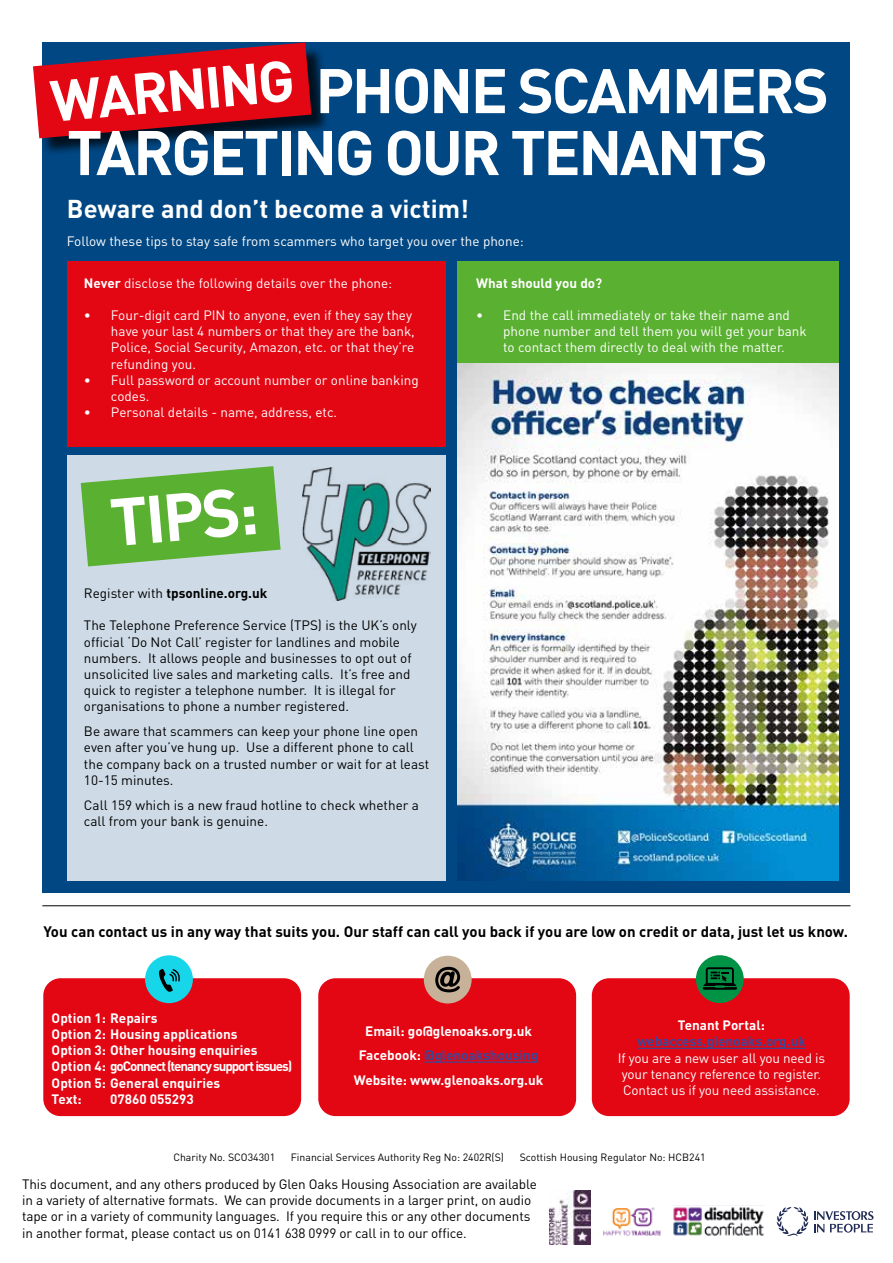
<style>
.page{position:relative;width:893px;height:1263px;background:#fff}
.page>*{position:absolute;margin:0;border:0;box-sizing:border-box;transform-origin:0 0}
.t1{font:700 66px "DIN";color:#fff}
.t2{font:700 61.95px/61.9px "DIN";letter-spacing:-.04em;color:#fff}
.t3{font:700 57px "DIN";color:#fff}
.t4{font:700 25.5px "DIN";color:#fff}
.t5{font:700 15px "DIN";color:#000}
.t6{font:13.5px/16.2px "DIN";color:#000}
.t7{font:13.5px/16.2px "DIN";color:#fff}
.t8{font:700 13.5px/16.2px "DIN";color:#fff}
.t9{font:700 13.5px "DIN";color:#000}
.t10{font:700 13.5px "DIN";color:#3d4898}
.t11{font:10.5px "DIN";color:#000}
.s1{font-weight:700}
.s2{font-weight:400}
.s3{color:#3d4898}
</style>
<div class="page">
<div style="left:43px;top:43px;width:807px;height:850px;background:#014783"></div>
<img style="left:603px;top:1207px;width:57px;height:29px">
<svg style="left:777px;top:1207px;width:31px;height:29px"></svg>
<svg style="left:814px;top:1211px;width:60px;height:21px"></svg>
<img style="left:673px;top:1205px;width:91px;height:31px">
<img style="left:549px;top:1191px;width:41px;height:54px">
<div style="left:43px;top:977px;width:259px;height:140px;background:#e30613;border-radius:18px"></div>
<div style="left:42px;top:977px;width:261px;height:140px;border:2px solid #fff;border-radius:18px"></div>
<div style="left:317px;top:977px;width:260px;height:140px;background:#e30613;border-radius:18px"></div>
<div style="left:317px;top:977px;width:261px;height:140px;border:2px solid #fff;border-radius:18px"></div>
<div style="left:591px;top:977px;width:259px;height:140px;background:#e30613;border-radius:18px"></div>
<div style="left:590px;top:977px;width:261px;height:140px;border:2px solid #fff;border-radius:18px"></div>
<div style="left:696px;top:955px;width:48px;height:48px;background:#009245;border-radius:50%"></div>
<svg style="left:703px;top:967px;width:34px;height:23px"></svg>
<div style="left:424px;top:956px;width:48px;height:47px;background:#c7b299;border-radius:50%"></div>
<svg style="left:435px;top:967px;width:26px;height:25px"></svg>
<div style="left:145px;top:955px;width:48px;height:48px;background:#18d6ea;border-radius:50%"></div>
<svg style="left:159px;top:969px;width:21px;height:23px"></svg>
<hr style="left:424px;top:1061px;width:114px;height:2px;background:#3d4898">
<hr style="left:637px;top:1048px;width:169px;height:1px;background:#3d4898">
<hr style="left:42px;top:905px;width:808px;height:1px;background:#000">
<div style="left:36px;top:45px;width:294px;height:112px;background:#000;opacity:.75"></div>
<svg style="left:33px;top:43px;width:278px;height:95px;background:#ae1528"></svg>
<div style="left:67px;top:261px;width:379px;height:185px;background:#e30613"></div>
<div style="left:67px;top:455px;width:379px;height:425px;background:#cedbe7"></div>
<div style="left:457px;top:261px;width:381px;height:110px;background:#5ab031"></div>
<img style="left:457px;top:364px;width:381px;height:516px">
<svg style="left:81px;top:466px;width:200px;height:100px"></svg>
<img style="left:303px;top:468px;width:128px;height:132px">
<h3 class="t3" style="left:47px;top:64px;width:246px;rotate:-5deg">WARNING</h3>
<h2 class="t2" style="left:67px;top:57px;width:764px;text-indent:248px">PHONE SCAMMERS<br>TARGETING OUR TENANTS</h2>
<h3 class="t4" style="left:67px;top:192px;width:403px">Beware and don’t become a victim!</h3>
<p class="t7" style="left:67px;top:233px;width:458px">Follow these tips to stay safe from scammers who target you over the phone:</p>
<p class="t7" style="left:84px;top:274px;width:310px"><span class="s1">Never</span> disclose the following details over the phone:</p>
<p class="t7" style="left:111px;top:307px;width:305px;text-indent:-27px">• Four-digit card PIN to anyone, even if they say they have your last 4 numbers or that they are the bank, Police, Social Security, Amazon, etc. or that they’re refunding you.</p>
<p class="t7" style="left:111px;top:372px;width:309px;text-indent:-27px">• Full password or account number or online banking codes.</p>
<p class="t7" style="left:84px;top:404px;width:255px">• Personal details - name, address, etc.</p>
<p class="t8" style="left:476px;top:274px;width:128px">What should you do?</p>
<p class="t7" style="left:503px;top:307px;width:305px;text-indent:-27px">• End the call immediately or take their name and phone number and tell them you will get your bank to contact them directly to deal with the matter.</p>
<h1 class="t1" style="left:107px;top:480px;width:150px;rotate:-5deg">TIPS:</h1>
<p class="t9" style="left:84px;top:584px;width:185px"><span class="s2">Register with</span> tpsonline.org.uk</p>
<p class="t6" style="left:84px;top:617px;width:334px">The Telephone Preference Service (TPS) is the UK’s only official ‘Do Not Call’ register for landlines and mobile numbers. It allows people and businesses to opt out of unsolicited live sales and marketing calls. It’s free and quick to register a telephone number. It is illegal for organisations to phone a number registered.</p>
<p class="t6" style="left:84px;top:723px;width:347px">Be aware that scammers can keep your phone line open even after you’ve hung up. Use a different phone to call the company back on a trusted number or wait for at least 10-15 minutes.</p>
<p class="t6" style="left:84px;top:796px;width:336px">Call 159 which is a new fraud hotline to check whether a call from your bank is genuine.</p>
<p class="t5" style="left:44px;top:922px;width:806px">You can contact us in any way that suits you. Our staff can call you back if you are low on credit or data, just let us know.</p>
<p class="t8" style="left:52px;top:1009px;width:242px">Option 1: Repairs<br>Option 2: Housing applications<br>Option 3: Other housing enquiries<br>Option 4: goConnect (tenancy support issues)<br>Option 5: General enquiries<br>Text:</p>
<p class="t8" style="left:110px;top:1090px;width:85px">07860 055293</p>
<p class="t8" style="left:354px;top:1018px;width:191px;line-height:24.8px;text-align:center">Email: go@glenoaks.org.uk<br>Facebook: <span class="s3">@glenoakshousing<br></span>Website: www.glenoaks.org.uk</p>
<p class="t8" style="left:678px;top:1017px;width:89px">Tenant Portal:</p>
<p class="t10" style="left:637px;top:1033px;width:170px">webaccess.glenoaks.org.uk</p>
<p class="t7" style="left:618px;top:1049px;width:209px;text-align:center">If you are a new user all you need is your tenancy reference to register.<br>Contact us if you need assistance.</p>
<p class="t11" style="left:173px;top:1151px;width:103px">Charity No. SCO34301</p>
<p class="t11" style="left:291px;top:1151px;width:215px">Financial Services Authority Reg No: 2402R(S)</p>
<p class="t11" style="left:520px;top:1151px;width:188px">Scottish Housing Regulator No: HCB241</p>
<p class="t6" style="left:22px;top:1176px;width:516px">This document, and any others produced by Glen Oaks Housing Association are available in a variety of alternative formats. We can provide documents in a larger print, on audio tape or in a variety of community languages. If you require this or any other documents in another format, please contact us on 0141 638 0999 or call in to our office.</p>
</div>
